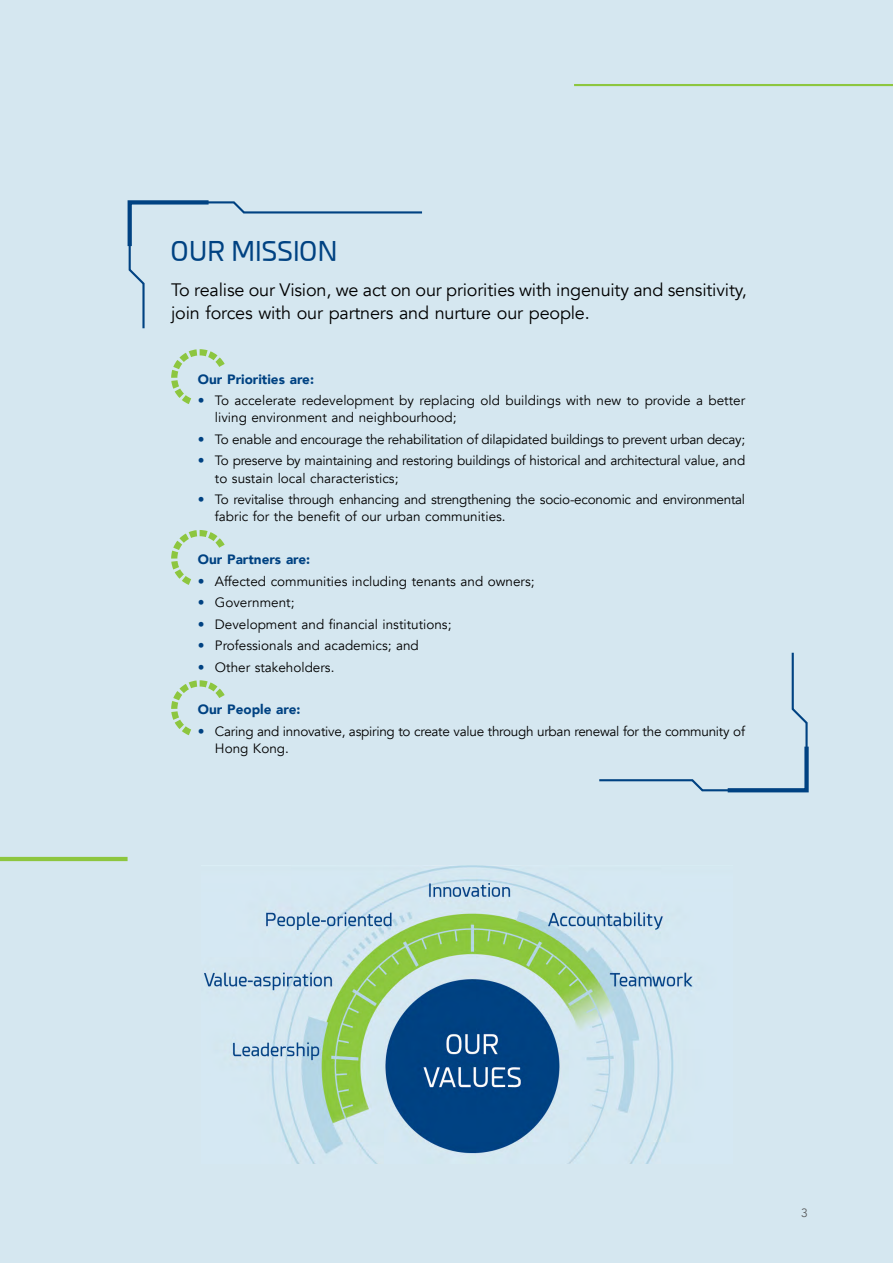
<style>
.page{position:relative;width:893px;height:1263px;background:#d5e7f0}
.page>*{position:absolute;margin:0;border:0;box-sizing:border-box;transform-origin:0 0}
.t1{font:27px "Esphimere";color:#004282}
.t2{font:18px/22.5px "Avenir";letter-spacing:-.01em;color:#000}
.t3{font:13.5px/17.2px "Avenir";letter-spacing:-.01em;color:#000}
.t4{font:900 13.5px "Avenir";color:#004282}
.t5{font:12px "Avenir";color:#58595b}
.s1{color:#004282}
</style>
<div class="page">
<svg style="left:127px;top:200px;width:296px;height:129px"></svg>
<svg style="left:599px;top:652px;width:210px;height:141px"></svg>
<svg style="left:171px;top:349px;width:54px;height:55px"></svg>
<svg style="left:171px;top:530px;width:54px;height:55px"></svg>
<svg style="left:171px;top:680px;width:54px;height:55px"></svg>
<hr style="left:0;top:857px;width:128px;height:4px;background:#8dc63f">
<hr style="left:574px;top:84px;width:319px;height:2px;background:#8dc63f">
<img style="left:204px;top:865px;width:489px;height:298px">
<p class="t1" style="left:171px;top:236px;width:168px">OUR MISSION</p>
<p class="t2" style="left:171px;top:279px;width:577px">To realise our Vision, we act on our priorities with ingenuity and sensitivity, join forces with our partners and nurture our people.</p>
<p class="t4" style="left:198px;top:367px;width:118px">Our Priorities are:</p>
<p class="t3" style="left:215px;top:392px;width:532px;text-indent:-17px"><span class="s1">•</span> To accelerate redevelopment by replacing old buildings with new to provide a better living environment and neighbourhood;</p>
<p class="t3" style="left:198px;top:431px;width:549px"><span class="s1">•</span> To enable and encourage the rehabilitation of dilapidated buildings to prevent urban decay;</p>
<p class="t3" style="left:215px;top:452px;width:532px;text-indent:-17px"><span class="s1">•</span> To preserve by maintaining and restoring buildings of historical and architectural value, and to sustain local characteristics;</p>
<p class="t3" style="left:215px;top:491px;width:532px;text-indent:-17px"><span class="s1">•</span> To revitalise through enhancing and strengthening the socio-economic and environmental fabric for the benefit of our urban communities.</p>
<p class="t4" style="left:198px;top:548px;width:114px">Our Partners are:</p>
<p class="t3" style="left:198px;top:573px;width:338px"><span class="s1">•</span> Affected communities including tenants and owners;</p>
<p class="t3" style="left:198px;top:594px;width:98px"><span class="s1">•</span> Government;</p>
<p class="t3" style="left:198px;top:616px;width:255px"><span class="s1">•</span> Development and financial institutions;</p>
<p class="t3" style="left:198px;top:637px;width:222px"><span class="s1">•</span> Professionals and academics; and</p>
<p class="t3" style="left:198px;top:659px;width:138px"><span class="s1">•</span> Other stakeholders.</p>
<p class="t4" style="left:198px;top:698px;width:104px">Our People are:</p>
<p class="t3" style="left:215px;top:723px;width:532px;text-indent:-17px"><span class="s1">•</span> Caring and innovative, aspiring to create value through urban renewal for the community of<br>Hong Kong.</p>
<p class="t5" style="left:801px;top:1206px;width:8px">3</p>
</div>
